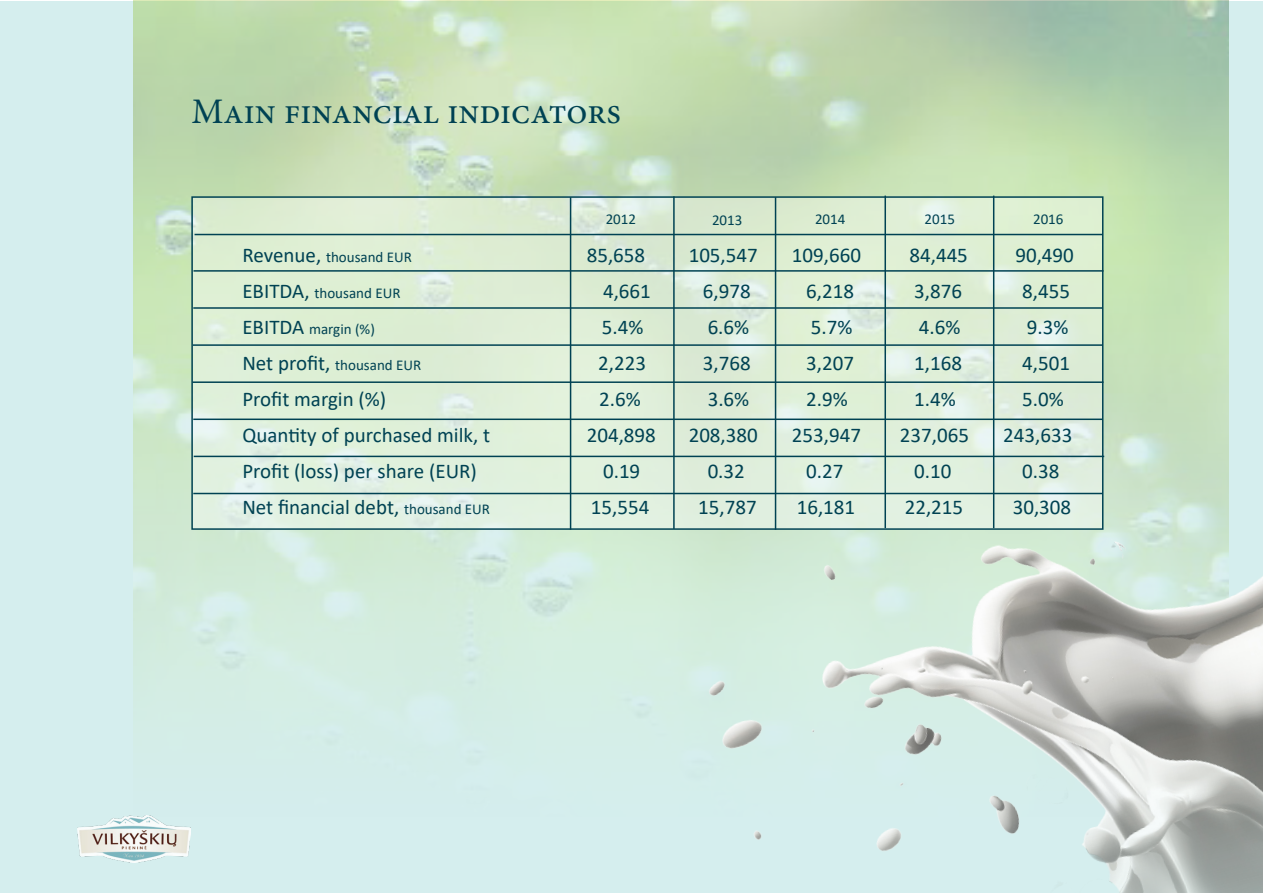
<style>
.page{position:relative;width:1263px;height:893px;background:#fff}
.page>*{position:absolute;margin:0;border:0;box-sizing:border-box;transform-origin:0 0}
.t1{font:36px "Minion Pro";color:#004253}
.t2{font:21px "Calibri";color:#004253}
.t3{font:15px "Calibri";color:#004253}
.s1{font-size:21px}
.s2{font-size:15px}
</style>
<div class="page">
<div style="left:0;top:2px;width:1263px;height:891px;background:#d5eeee"></div>
<img style="left:134px;top:0;width:1094px;height:744px">
<img style="left:78px;top:815px;width:112px;height:48px">
<img style="left:631px;top:336px;width:632px;height:557px">
<svg style="left:191px;top:196px;width:913px;height:335px"></svg>
<hr style="left:775px;top:197px;width:1px;height:333px;background:#004253">
<hr style="left:570px;top:197px;width:1px;height:333px;background:#004253">
<hr style="left:884px;top:196px;width:2px;height:332px;background:#004253">
<hr style="left:993px;top:196px;width:1px;height:332px;background:#004253">
<h1 class="t1" style="left:191px;top:88px;width:431px">Main financial indicators</h1>
<p class="t3" style="left:606px;top:209px;width:32px">2012</p>
<p class="t3" style="left:712px;top:210px;width:32px">2013</p>
<p class="t3" style="left:815px;top:209px;width:32px">2014</p>
<p class="t3" style="left:924px;top:209px;width:32px">2015</p>
<p class="t3" style="left:1033px;top:209px;width:32px">2016</p>
<p class="t3" style="left:242px;top:246px;width:171px"><span class="s1">Revenue,</span> thousand EUR</p>
<p class="t2" style="left:587px;top:240px;width:60px">85,658</p>
<p class="t2" style="left:689px;top:240px;width:71px">105,547</p>
<p class="t2" style="left:792px;top:240px;width:71px">109,660</p>
<p class="t2" style="left:909px;top:240px;width:60px">84,445</p>
<p class="t2" style="left:1015px;top:240px;width:60px">90,490</p>
<p class="t3" style="left:242px;top:282px;width:160px"><span class="s1">EBITDA,</span> thousand EUR</p>
<p class="t2" style="left:603px;top:276px;width:49px">4,661</p>
<p class="t2" style="left:703px;top:276px;width:49px">6,978</p>
<p class="t2" style="left:806px;top:276px;width:49px">6,218</p>
<p class="t2" style="left:914px;top:276px;width:49px">3,876</p>
<p class="t2" style="left:1022px;top:276px;width:49px">8,455</p>
<p class="t3" style="left:242px;top:318px;width:134px"><span class="s1">EBITDA</span> margin (%)</p>
<p class="t2" style="left:602px;top:312px;width:43px">5.4%</p>
<p class="t2" style="left:708px;top:312px;width:43px">6.6%</p>
<p class="t2" style="left:811px;top:312px;width:43px">5.7%</p>
<p class="t2" style="left:919px;top:312px;width:43px">4.6%</p>
<p class="t2" style="left:1027px;top:312px;width:43px">9.3%</p>
<p class="t3" style="left:242px;top:354px;width:180px"><span class="s1">Net profit,</span> thousand EUR</p>
<p class="t2" style="left:598px;top:348px;width:49px">2,223</p>
<p class="t2" style="left:703px;top:348px;width:49px">3,768</p>
<p class="t2" style="left:806px;top:348px;width:49px">3,207</p>
<p class="t2" style="left:914px;top:348px;width:49px">1,168</p>
<p class="t2" style="left:1022px;top:348px;width:49px">4,501</p>
<p class="t2" style="left:242px;top:384px;width:145px">Profit margin (%)</p>
<p class="t2" style="left:599px;top:384px;width:43px">2.6%</p>
<p class="t2" style="left:708px;top:384px;width:43px">3.6%</p>
<p class="t2" style="left:806px;top:384px;width:43px">2.9%</p>
<p class="t2" style="left:914px;top:384px;width:43px">1.4%</p>
<p class="t2" style="left:1022px;top:384px;width:43px">5.0%</p>
<p class="t2" style="left:242px;top:420px;width:249px">Quantity of purchased milk, t</p>
<p class="t2" style="left:587px;top:420px;width:71px">204,898</p>
<p class="t2" style="left:689px;top:420px;width:71px">208,380</p>
<p class="t2" style="left:792px;top:420px;width:71px">253,947</p>
<p class="t2" style="left:900px;top:420px;width:71px">237,065</p>
<p class="t2" style="left:1003px;top:420px;width:71px">243,633</p>
<p class="t2" style="left:242px;top:456px;width:236px">Profit (loss) per share (EUR)</p>
<p class="t2" style="left:603px;top:456px;width:39px">0.19</p>
<p class="t2" style="left:708px;top:456px;width:39px">0.32</p>
<p class="t2" style="left:806px;top:456px;width:39px">0.27</p>
<p class="t2" style="left:914px;top:456px;width:39px">0.10</p>
<p class="t2" style="left:1022px;top:456px;width:39px">0.38</p>
<p class="t2" style="left:242px;top:492px;width:249px">Net financial debt, <span class="s2">thousand EUR</span></p>
<p class="t2" style="left:591px;top:492px;width:60px">15,554</p>
<p class="t2" style="left:698px;top:492px;width:60px">15,787</p>
<p class="t2" style="left:797px;top:492px;width:60px">16,181</p>
<p class="t2" style="left:905px;top:492px;width:60px">22,215</p>
<p class="t2" style="left:1013px;top:492px;width:60px">30,308</p>
</div>
